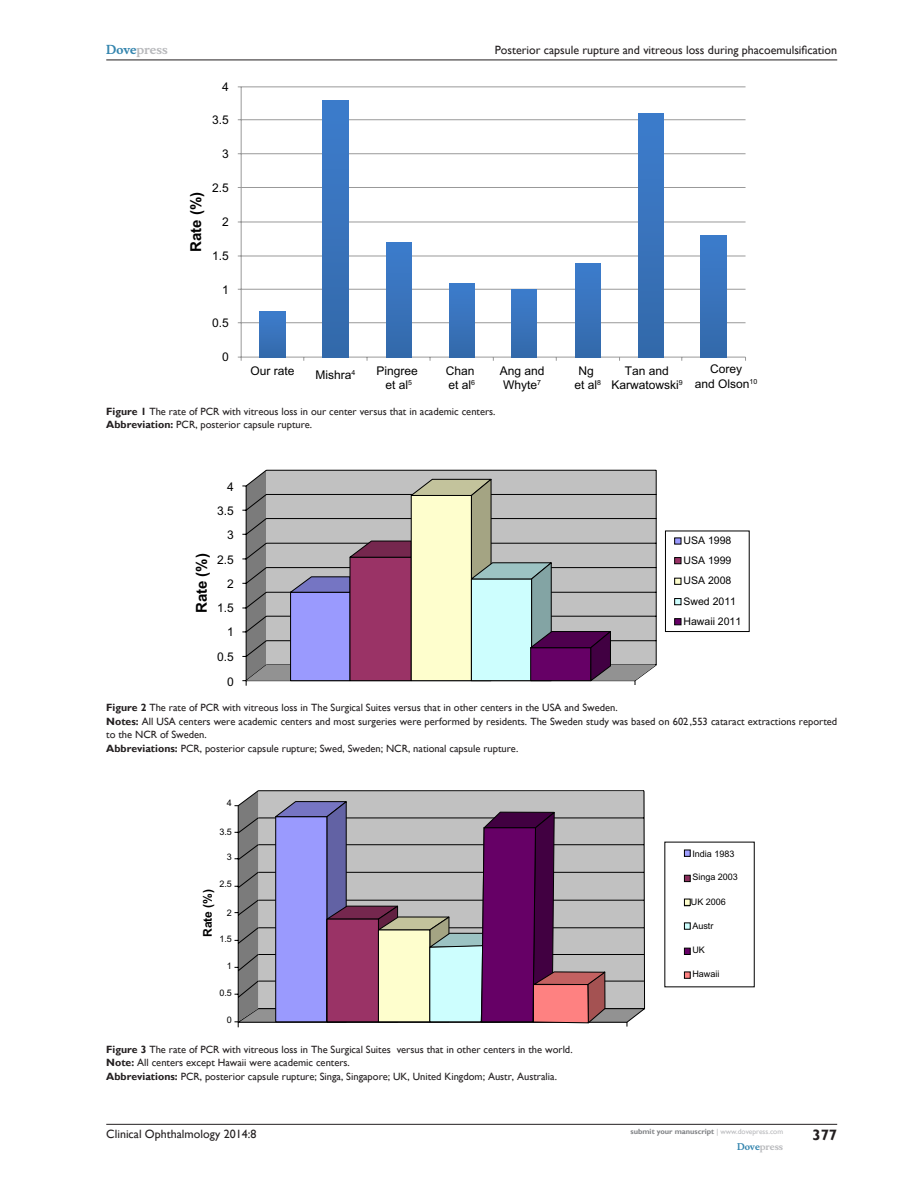
<style>
.page{position:relative;width:918px;height:1188px;background:#fff}
.page>*{position:absolute;margin:0;border:0;box-sizing:border-box;transform-origin:0 0}
.t1{font:700 15px "Arial";color:#000}
.RunFolio-R{font:700 15px "Gill Sans";color:#231f20}
.t2{font:12px/14.4px "Arial";color:#000;text-align:center}
.RunH-R{font:12px "Gill Sans";color:#231f20}
.RunF-R{font:12px "Gill Sans";color:#231f20}
.RunH-Brand-R{font:700 12px "Musee";color:#b8b9bc}
.t3{font:700 12px "Arial";color:#000}
.FC{font:10.5px/13.5px "Gill Sans";color:#231f20}
.t4{font:10.5px/20.2px "Arial";color:#000}
.t5{font:9px "Arial";color:#000}
.RunF-Brand-R{font:700 9px "Musee";color:#b8b9bc}
.RunF-SubmityourMS-R{font:700 7.5px "Gill Sans";color:#808285}
.s1{color:#3485ae}
.s2{font-weight:700}
.s3{font-weight:400;color:#b8b9bc}
</style>
<div class="page">
<hr style="left:106px;top:1124px;width:731px;height:1px;background:#231f20">
<hr style="left:106px;top:60px;width:731px;height:1px;background:#231f20">
<hr style="left:241px;top:87px;width:1px;height:270px;background:#999">
<hr style="left:241px;top:357px;width:505px;height:1px;background:#999">
<hr style="left:238px;top:322px;width:508px;height:1px;background:#999">
<hr style="left:238px;top:289px;width:508px;height:1px;background:#999">
<hr style="left:238px;top:256px;width:508px;height:1px;background:#999">
<hr style="left:238px;top:222px;width:508px;height:1px;background:#999">
<hr style="left:238px;top:187px;width:508px;height:1px;background:#999">
<hr style="left:238px;top:153px;width:508px;height:1px;background:#999">
<hr style="left:238px;top:119px;width:508px;height:1px;background:#999">
<hr style="left:238px;top:86px;width:508px;height:1px;background:#999">
<div style="left:260px;top:312px;width:25px;height:45px;background:linear-gradient(to bottom,#3d7dcd,#346aab)"></div>
<div style="left:386px;top:242px;width:26px;height:115px;background:linear-gradient(to bottom,#3d7dcd,#3369aa)"></div>
<div style="left:449px;top:284px;width:26px;height:73px;background:linear-gradient(to bottom,#3d7dcc,#3369ab)"></div>
<div style="left:511px;top:289px;width:25px;height:68px;background:linear-gradient(to bottom,#3d7dcd,#346aab)"></div>
<div style="left:575px;top:263px;width:26px;height:94px;background:linear-gradient(to bottom,#3d7dcd,#336aab)"></div>
<div style="left:701px;top:235px;width:25px;height:122px;background:linear-gradient(to bottom,#3d7dcd,#3369ab)"></div>
<div style="left:638px;top:113px;width:25px;height:244px;background:linear-gradient(to bottom,#3d7dcd,#3369aa)"></div>
<div style="left:323px;top:100px;width:25px;height:257px;background:linear-gradient(to bottom,#3d7dcd,#3369aa)"></div>
<svg style="left:242px;top:470px;width:415px;height:216px"></svg>
<svg style="left:246px;top:470px;width:410px;height:212px"></svg>
<div style="left:665px;top:531px;width:85px;height:101px;border:1px solid #000"></div>
<svg style="left:674px;top:538px;width:7px;height:6px"></svg>
<div style="left:674px;top:557px;width:7px;height:7px;background:#9a3366;border:1px solid #000"></div>
<div style="left:674px;top:578px;width:7px;height:7px;background:#fefecd;border:1px solid #000"></div>
<div style="left:674px;top:598px;width:7px;height:7px;background:#cdfefe;border:1px solid #000"></div>
<div style="left:674px;top:618px;width:7px;height:7px;background:#606;border:1px solid #000"></div>
<div style="left:684px;top:900px;width:6px;height:7px;background:#c1c1c1"></div>
<div style="left:684px;top:923px;width:7px;height:7px;background:#cdfefe;border:1px solid #000"></div>
<div style="left:684px;top:948px;width:7px;height:7px;background:#606;border:1px solid #000"></div>
<div style="left:684px;top:972px;width:7px;height:7px;background:#fe8181;border:1px solid #000"></div>
<div style="left:684px;top:850px;width:7px;height:7px;background:#9f9fff;border:1px solid #000"></div>
<div style="left:684px;top:875px;width:7px;height:7px;background:#892e5b;border:1px solid #000"></div>
<div style="left:684px;top:899px;width:7px;height:7px;background:#ffffce;border:1px solid #000"></div>
<svg style="left:234px;top:790px;width:412px;height:237px"></svg>
<p class="RunH-Brand-R" style="left:106px;top:43px;width:63px"><span class="s1">Dove</span>press</p>
<p class="t2" style="left:222px;top:80px;width:8px">4</p>
<p class="t2" style="left:212px;top:113px;width:18px">3.5</p>
<p class="t2" style="left:222px;top:147px;width:8px">3</p>
<p class="t1" style="left:187px;top:252px;width:61px;rotate:-90deg">Rate (%)</p>
<p class="t2" style="left:212px;top:181px;width:18px">2.5</p>
<p class="t2" style="left:222px;top:214px;width:8px">2</p>
<p class="t2" style="left:212px;top:248px;width:18px">1.5</p>
<p class="t2" style="left:222px;top:283px;width:8px">1</p>
<p class="t2" style="left:212px;top:316px;width:18px">0.5</p>
<p class="t2" style="left:222px;top:350px;width:8px">0</p>
<p class="RunH-R" style="left:495px;top:43px;width:344px">Posterior capsule rupture and vitreous loss during phacoemulsification</p>
<p class="t2" style="left:251px;top:364px;width:46px">Our rate</p>
<p class="t2" style="left:316px;top:368px;width:41px">Mishra<sup>4</sup></p>
<p class="t2" style="left:377px;top:364px;width:43px">Pingree et al<sup>5</sup></p>
<p class="t2" style="left:446px;top:364px;width:31px;text-align:left">Chan et al<sup>6</sup></p>
<p class="t2" style="left:500px;top:364px;width:46px;text-align:left">Ang and<br>Whyte<sup>7</sup></p>
<p class="t2" style="left:575px;top:364px;width:28px">Ng et al<sup>8</sup></p>
<p class="t2" style="left:611px;top:364px;width:73px">Tan and<br>Karwatowski<sup>9</sup></p>
<p class="t2" style="left:695px;top:362px;width:64px">Corey<br>and Olson<sup>10</sup></p>
<p class="FC" style="left:106px;top:404px;width:391px"><span class="s2">Figure 1</span> The rate of PCR with vitreous loss in our center versus that in academic centers.</p>
<p class="FC" style="left:106px;top:418px;width:207px"><span class="s2">Abbreviation:</span> PCR, posterior capsule rupture.</p>
<p class="t2" style="left:227px;top:480px;width:8px">4</p>
<p class="t2" style="left:217px;top:504px;width:18px">3.5</p>
<p class="t2" style="left:227px;top:528px;width:8px">3</p>
<p class="t1" style="left:193px;top:613px;width:61px;rotate:-90deg">Rate (%)</p>
<p class="t2" style="left:217px;top:553px;width:18px">2.5</p>
<p class="t2" style="left:227px;top:577px;width:8px">2</p>
<p class="t2" style="left:217px;top:601px;width:18px">1.5</p>
<p class="t2" style="left:227px;top:625px;width:8px">1</p>
<p class="t2" style="left:217px;top:650px;width:18px">0.5</p>
<p class="t2" style="left:227px;top:674px;width:8px">0</p>
<p class="t4" style="left:684px;top:531px;width:59px">USA 1998<br>USA 1999<br>USA 2008<br>Swed 2011<br>Hawaii 2011</p>
<p class="FC" style="left:106px;top:701px;width:513px"><span class="s2">Figure 2</span> The rate of PCR with vitreous loss in The Surgical Suites versus that in other centers in the USA and Sweden.</p>
<p class="FC" style="left:106px;top:714px;width:732px"><span class="s2">Notes:</span> All USA centers were academic centers and most surgeries were performed by residents. The Sweden study was based on 602 ,553 cataract extractions reported to the NCR of Sweden.</p>
<p class="FC" style="left:106px;top:741px;width:414px"><span class="s2">Abbreviations:</span> PCR, posterior capsule rupture; Swed, Sweden; NCR, national capsule rupture.</p>
<p class="t5" style="left:227px;top:798px;width:7px">4</p>
<p class="t5" style="left:219px;top:827px;width:14px">3.5</p>
<p class="t5" style="left:227px;top:852px;width:7px">3</p>
<p class="t5" style="left:219px;top:879px;width:14px">2.5</p>
<p class="t3" style="left:200px;top:937px;width:49px;rotate:-90deg">Rate (%)</p>
<p class="t5" style="left:227px;top:908px;width:7px">2</p>
<p class="t5" style="left:219px;top:933px;width:14px">1.5</p>
<p class="t5" style="left:227px;top:961px;width:7px">1</p>
<p class="t5" style="left:219px;top:987px;width:14px">0.5</p>
<p class="t5" style="left:227px;top:1014px;width:7px">0</p>
<p class="FC" style="left:106px;top:1042px;width:468px"><span class="s2">Figure 3</span> The rate of PCR with vitreous loss in The Surgical Suites versus that in other centers in the world.</p>
<p class="FC" style="left:106px;top:1056px;width:245px"><span class="s2">Note:</span> All centers except Hawaii were academic centers.</p>
<p class="FC" style="left:106px;top:1069px;width:452px"><span class="s2">Abbreviations:</span> PCR, posterior capsule rupture; Singa, Singapore; UK, United Kingdom; Austr, Australia.</p>
<p class="t5" style="left:692px;top:849px;width:44px">India 1983</p>
<p class="t5" style="left:692px;top:872px;width:47px">Singa 2003</p>
<p class="t5" style="left:691px;top:897px;width:37px">UK 2006</p>
<p class="t5" style="left:692px;top:920px;width:23px">Austr</p>
<p class="t5" style="left:692px;top:944px;width:14px">UK</p>
<p class="t5" style="left:692px;top:969px;width:29px">Hawaii</p>
<p class="RunF-R" style="left:106px;top:1127px;width:152px">Clinical Ophthalmology 2014:8</p>
<p class="RunF-SubmityourMS-R" style="left:631px;top:1127px;width:154px">submit your manuscript <span class="s3">| www.dovepress.com</span></p>
<p class="RunF-Brand-R" style="left:737px;top:1141px;width:48px"><span class="s1">Dove</span>press</p>
<p class="RunFolio-R" style="left:812px;top:1126px;width:26px">377</p>
</div>
